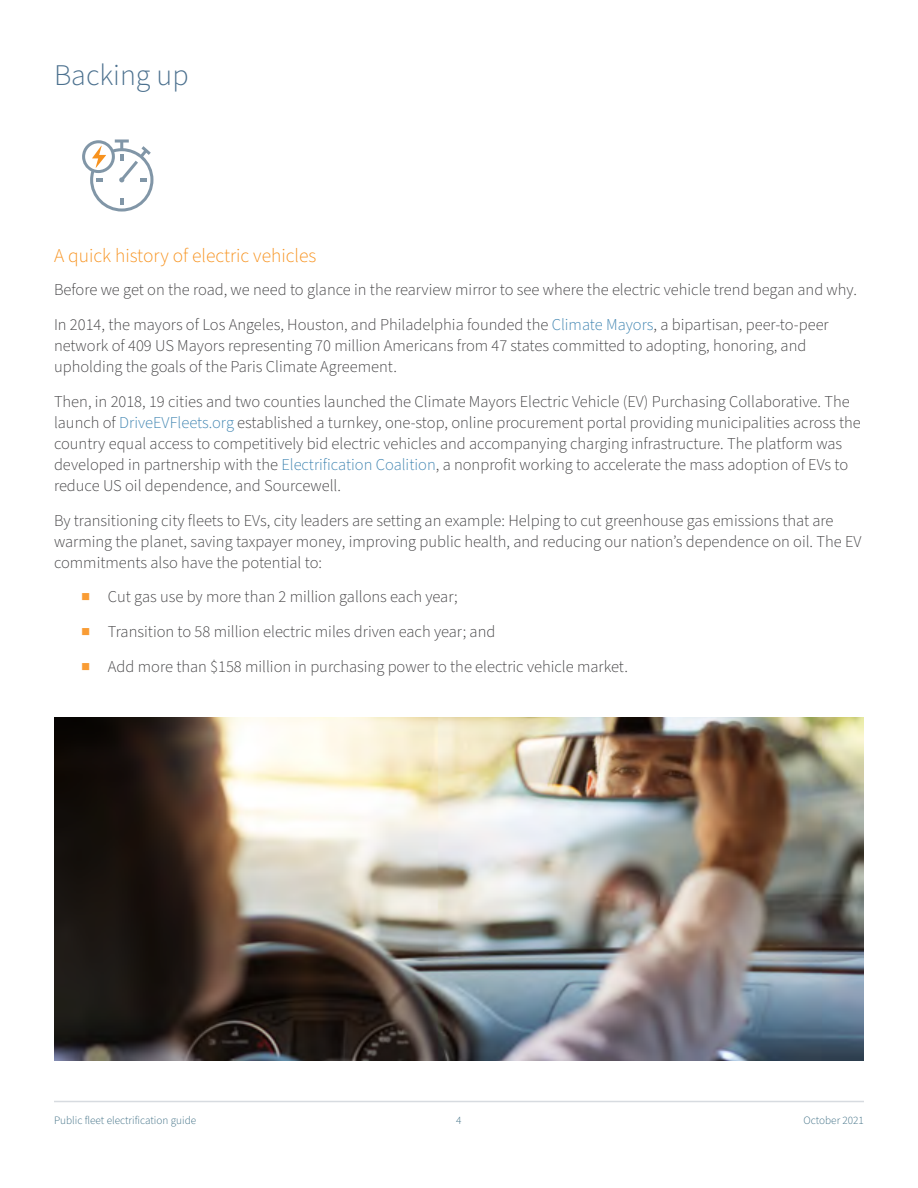
<style>
.page{position:relative;width:918px;height:1188px;background:#fff}
.page>*{position:absolute;margin:0;border:0;box-sizing:border-box;transform-origin:0 0}
.t1{font:300 30px "Source Sans Pro";color:#4b708e}
.t2{font:300 19.5px "Source Sans Pro";color:#f7921e}
.t3{font:300 16.5px/21px "Source Sans Pro";color:#414042}
.t4{font:300 11.25px "Source Sans Pro";color:#3a6b81}
.s1{color:#3d83b0}
.s2{font-weight:400;color:#f99c34}
</style>
<div class="page">
<hr style="left:54px;top:1101px;width:810px;height:1px;background:#d7dbe0">
<img style="left:54px;top:717px;width:810px;height:344px">
<svg style="left:82px;top:139px;width:71px;height:73px"></svg>
<h1 class="t1" style="left:54px;top:55px;width:136px">Backing up</h1>
<p class="t2" style="left:54px;top:243px;width:264px">A quick history of electric vehicles</p>
<p class="t3" style="left:54px;top:273px;width:805px;line-height:34.8px">Before we get on the road, we need to glance in the rearview mirror to see where the electric vehicle trend began and why.<br>In 2014, the mayors of Los Angeles, Houston, and Philadelphia founded the <span class="s1">Climate Mayors</span>, a bipartisan, peer-to-peer</p>
<p class="t3" style="left:54px;top:336px;width:754px">network of 409 US Mayors representing 70 million Americans from 47 states committed to adopting, honoring, and upholding the goals of the Paris Climate Agreement.</p>
<p class="t3" style="left:54px;top:391px;width:808px">Then, in 2018, 19 cities and two counties launched the Climate Mayors Electric Vehicle (EV) Purchasing Collaborative. The launch of <span class="s1">DriveEVFleets.org</span> established a turnkey, one-stop, online procurement portal providing municipalities across the country equal access to competitively bid electric vehicles and accompanying charging infrastructure. The platform was developed in partnership with the <span class="s1">Electrification Coalition</span>, a nonprofit working to accelerate the mass adoption of EVs to reduce US oil dependence, and Sourcewell.</p>
<p class="t3" style="left:54px;top:510px;width:809px">By transitioning city fleets to EVs, city leaders are setting an example: Helping to cut greenhouse gas emissions that are warming the planet, saving taxpayer money, improving public health, and reducing our nation’s dependence on oil. The EV commitments also have the potential to:</p>
<p class="t3" style="left:81px;top:587px;width:378px"><span class="s2">■</span> Cut gas use by more than 2 million gallons each year;</p>
<p class="t3" style="left:81px;top:622px;width:416px"><span class="s2">■</span> Transition to 58 million electric miles driven each year; and</p>
<p class="t3" style="left:81px;top:657px;width:548px"><span class="s2">■</span> Add more than $158 million in purchasing power to the electric vehicle market.</p>
<p class="t4" style="left:54px;top:1113px;width:144px">Public fleet electrification guide</p>
<p class="t4" style="left:456px;top:1113px;width:7px">4</p>
<p class="t4" style="left:804px;top:1113px;width:62px">October 2021</p>
</div>
